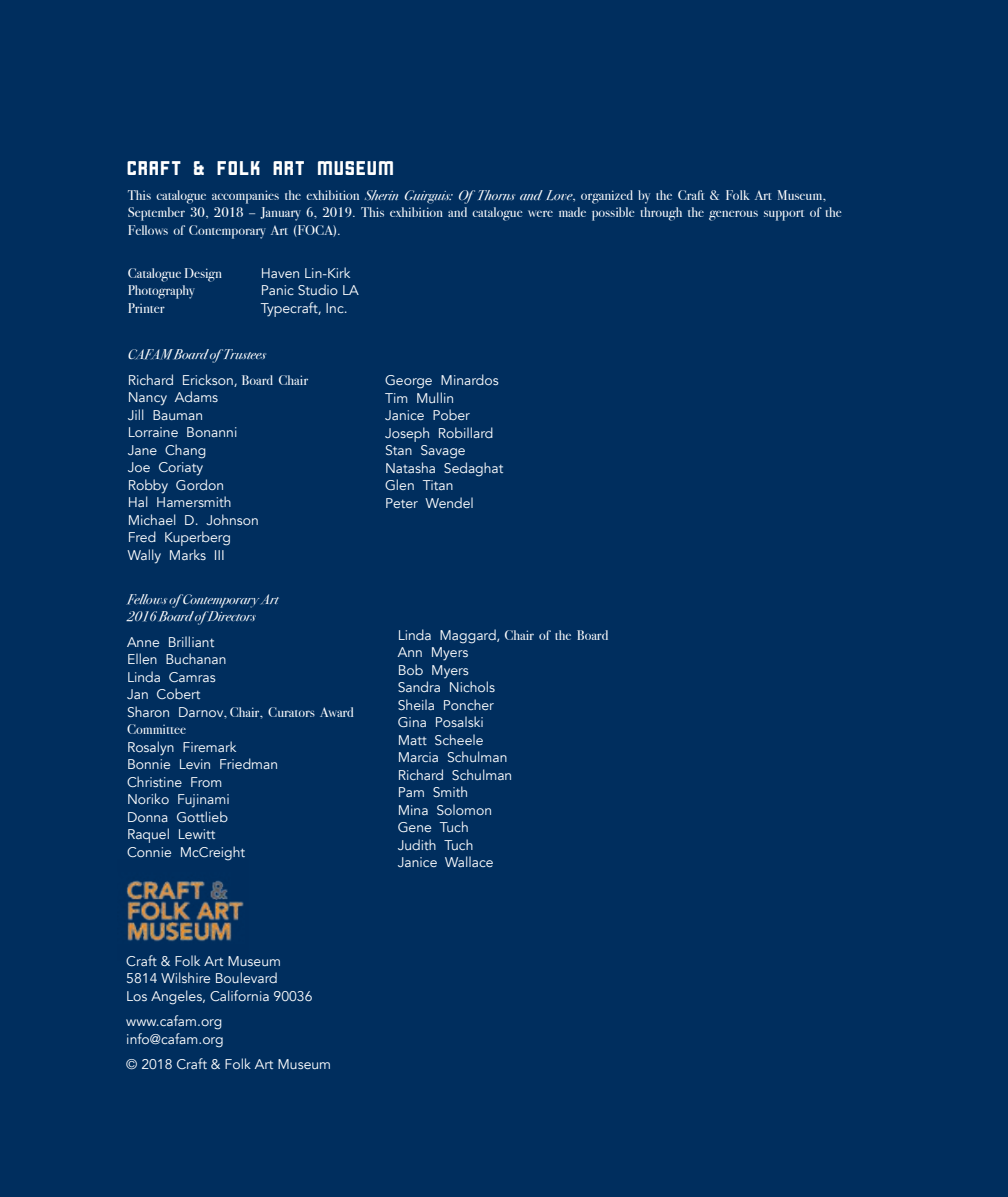
<style>
.page{position:relative;width:1008px;height:1197px;background:#002e5e}
.page>*{position:absolute;margin:0;border:0;box-sizing:border-box;transform-origin:0 0}
.t1{font:19.25px "Cornerstone";color:#fff}
.t2{font:14px/17.5px "Avenir";color:#fff}
.t3{font:14px/17.5px "Bodoni Svty Two ITCTT";color:#fff}
.t4{font:italic 14px/17.5px "Bodoni Svty Two ITCTT";color:#fff}
.s1{font-style:italic}
.s2{font-family:"Bodoni Svty Two ITCTT"}
.s3{font-family:"Avenir"}
</style>
<div class="page">
<img style="left:126px;top:880px;width:118px;height:62px">
<h1 class="t1" style="left:128px;top:159px;width:269px">CRAFT &amp; FOLK ART MUSEUM</h1>
<p class="t3" style="left:128px;top:185px;width:716px">This catalogue accompanies the exhibition <span class="s1">Sherin Guirguis: Of Thorns and Love</span>, organized by the Craft &amp; Folk Art Museum,<br>September 30, 2018 – January 6, 2019. This exhibition and catalogue were made possible through the generous support of the<br>Fellows of Contemporary Art (FOCA).</p>
<p class="t3" style="left:128px;top:263px;width:96px">Catalogue Design</p>
<p class="t2" style="left:261px;top:265px;width:91px">Haven Lin-Kirk</p>
<p class="t3" style="left:128px;top:280px;width:69px">Photography</p>
<p class="t2" style="left:261px;top:282px;width:100px">Panic Studio LA</p>
<p class="t3" style="left:128px;top:298px;width:38px">Printer</p>
<p class="t2" style="left:261px;top:300px;width:88px">Typecraft, Inc.</p>
<p class="t4" style="left:128px;top:345px;width:140px">CAFAM Board of Trustees</p>
<p class="t2" style="left:128px;top:371px;width:182px">Richard Erickson, <span class="s2">Board Chair<br></span>Nancy Adams<br>Jill Bauman<br>Lorraine Bonanni<br>Jane Chang<br>Joe Coriaty<br>Robby Gordon<br>Hal Hamersmith<br>Michael D. Johnson<br>Fred Kuperberg<br>Wally Marks III</p>
<p class="t2" style="left:385px;top:372px;width:120px">George Minardos<br>Tim Mullin<br>Janice Pober<br>Joseph Robillard<br>Stan Savage<br>Natasha Sedaghat<br>Glen Titan<br>Peter Wendel</p>
<p class="t4" style="left:127px;top:590px;width:153px">Fellows of Contemporary Art<br>2016 Board of Directors</p>
<p class="t2" style="left:127px;top:633px;width:101px">Anne Brilliant<br>Ellen Buchanan<br>Linda Camras<br>Jan Cobert</p>
<p class="t3" style="left:127px;top:702px;width:228px"><span class="s3">Sharon Darnov</span>, Chair, Curators Award<br>Committee</p>
<p class="t2" style="left:127px;top:738px;width:153px">Rosalyn Firemark<br>Bonnie Levin Friedman<br>Christine From<br>Noriko Fujinami<br>Donna Gottlieb<br>Raquel Lewitt<br>Connie McCreight</p>
<p class="t3" style="left:398px;top:625px;width:212px"><span class="s3">Linda Maggard,</span> Chair of the Board</p>
<p class="t2" style="left:398px;top:644px;width:116px">Ann Myers<br>Bob Myers<br>Sandra Nichols<br>Sheila Poncher<br>Gina Posalski<br>Matt Scheele<br>Marcia Schulman<br>Richard Schulman<br>Pam Smith<br>Mina Solomon<br>Gene Tuch<br>Judith Tuch<br>Janice Wallace</p>
<p class="t2" style="left:126px;top:953px;width:188px">Craft &amp; Folk Art Museum<br>5814 Wilshire Boulevard<br>Los Angeles, California 90036</p>
<p class="t2" style="left:126px;top:1013px;width:99px">www.cafam.org info@cafam.org</p>
<p class="t2" style="left:126px;top:1056px;width:206px">© 2018 Craft &amp; Folk Art Museum</p>
</div>
